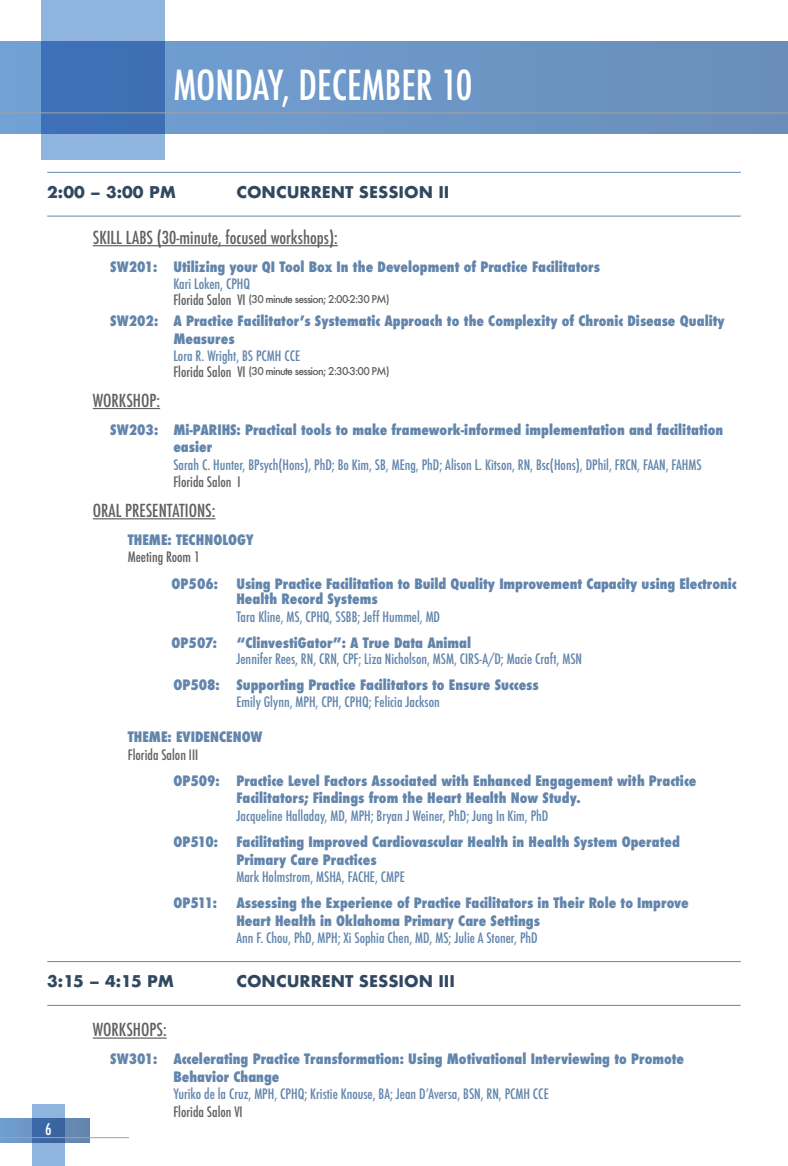
<style>
.page{position:relative;width:788px;height:1166px;background:#fff}
.page>*{position:absolute;margin:0;border:0;box-sizing:border-box;transform-origin:0 0}
.t1{font:500 condensed 40.25px "Futura";color:#fff}
.t2{font:500 condensed 17.5px "Futura";color:#606160}
.t3{font:700 15.75px "Futura";color:#314860}
.t4{font:500 condensed 15.75px "Futura";color:#fff}
.t5{font:800 condensed 14px/17.5px "Futura";color:#6285ac}
.t6{font:500 condensed 14px "Futura";color:#6285ac}
.t7{font:500 condensed 14px "Futura";color:#606160}
.t8{font:500 10.5px "Futura";letter-spacing:-.07em;color:#606160}
.s1{font-stretch:condensed;font-size:14px}
</style>
<div class="page">
<div style="left:41px;top:0;width:124px;height:159px;background:#8fb5df"></div>
<svg style="left:0;top:42px;width:788px;height:91px;background:#6590c2"></svg>
<hr style="left:0;top:113px;width:788px;height:1px;background:#a4a2a2">
<div style="left:32px;top:1104px;width:33px;height:62px;background:#8fb5df"></div>
<svg style="left:0;top:1118px;width:89px;height:24px;background:#5981b4"></svg>
<hr style="left:0;top:1137px;width:128px;height:1px;background:#a4a2a2">
<hr style="left:93px;top:245px;width:245px;height:1px;background:#606160">
<hr style="left:93px;top:408px;width:67px;height:1px;background:#606160">
<hr style="left:93px;top:518px;width:122px;height:1px;background:#606160">
<hr style="left:93px;top:1037px;width:74px;height:1px;background:#606160">
<hr style="left:47px;top:216px;width:693px;height:1px;background:#6285ac">
<hr style="left:47px;top:172px;width:693px;height:1px;background:#6285ac">
<hr style="left:47px;top:1004px;width:693px;height:1px;background:#6285ac">
<hr style="left:47px;top:961px;width:693px;height:1px;background:#6285ac">
<h1 class="t1" style="left:173px;top:59px;width:301px">MONDAY, DECEMBER 10</h1>
<p class="t3" style="left:47px;top:181px;width:130px">2:00 – 3:00 PM</p>
<p class="t3" style="left:236px;top:181px;width:215px">CONCURRENT SESSION II</p>
<p class="t2" style="left:93px;top:226px;width:246px">SKILL LABS (30-minute, focused workshops):</p>
<p class="t5" style="left:110px;top:258px;width:491px">SW201: Utilizing your QI Tool Box In the Development of Practice Facilitators</p>
<p class="t6" style="left:173px;top:275px;width:78px">Kari Loken, CPHQ</p>
<p class="t8" style="left:173px;top:292px;width:218px"><span class="s1">Florida Salon VI</span> (30 minute session; 2:00-2:30 PM)</p>
<p class="t5" style="left:173px;top:312px;width:553px;text-indent:-63px">SW202: A Practice Facilitator’s Systematic Approach to the Complexity of Chronic Disease Quality<br>Measures</p>
<p class="t6" style="left:173px;top:347px;width:128px">Lora R. Wright, BS PCMH CCE</p>
<p class="t8" style="left:173px;top:364px;width:218px"><span class="s1">Florida Salon VI</span> (30 minute session; 2:30-3:00 PM)</p>
<p class="t2" style="left:93px;top:389px;width:69px">WORKSHOP:</p>
<p class="t5" style="left:173px;top:421px;width:551px;text-indent:-63px">SW203: Mi-PARIHS: Practical tools to make framework-informed implementation and facilitation easier</p>
<p class="t6" style="left:173px;top:455px;width:530px">Sarah C. Hunter, BPsych(Hons), PhD; Bo Kim, SB, MEng, PhD; Alison L. Kitson, RN, Bsc(Hons), DPhil, FRCN, FAAN, FAHMS</p>
<p class="t7" style="left:173px;top:473px;width:69px">Florida Salon I</p>
<p class="t2" style="left:93px;top:499px;width:124px">ORAL PRESENTATIONS:</p>
<p class="t5" style="left:128px;top:531px;width:127px">THEME: TECHNOLOGY</p>
<p class="t7" style="left:128px;top:548px;width:74px">Meeting Room 1</p>
<p class="t5" style="left:172px;top:575px;width:48px">OP506:</p>
<p class="t5" style="left:236px;top:576px;width:501px;line-height:15.8px">Using Practice Facilitation to Build Quality Improvement Capacity using Electronic<br>Health Record Systems</p>
<p class="t6" style="left:236px;top:608px;width:205px">Tara Kline, MS, CPHQ, SSBB; Jeff Hummel, MD</p>
<p class="t5" style="left:172px;top:634px;width:47px">OP507:</p>
<p class="t5" style="left:236px;top:634px;width:236px">“ClinvestiGator”: A True Data Animal</p>
<p class="t6" style="left:236px;top:650px;width:347px">Jennifer Rees, RN, CRN, CPF; Liza Nicholson, MSM, CIRS-A/D; Macie Craft, MSN</p>
<p class="t5" style="left:173px;top:676px;width:367px">OP508: Supporting Practice Facilitators to Ensure Success</p>
<p class="t6" style="left:236px;top:693px;width:205px">Emily Glynn, MPH, CPH, CPHQ; Felicia Jackson</p>
<p class="t5" style="left:128px;top:728px;width:136px">THEME: EVIDENCENOW</p>
<p class="t7" style="left:128px;top:745px;width:72px">Florida Salon III</p>
<p class="t5" style="left:236px;top:772px;width:461px;text-indent:-63px">OP509: Practice Level Factors Associated with Enhanced Engagement with Practice<br>Facilitators; Findings from the Heart Health Now Study.</p>
<p class="t6" style="left:236px;top:806px;width:313px">Jacqueline Halladay, MD, MPH; Bryan J Weiner, PhD; Jung In Kim, PhD</p>
<p class="t5" style="left:173px;top:833px;width:46px">OP510:</p>
<p class="t5" style="left:236px;top:833px;width:445px">Facilitating Improved Cardiovascular Health in Health System Operated<br>Primary Care Practices</p>
<p class="t6" style="left:236px;top:868px;width:170px">Mark Holmstrom, MSHA, FACHE, CMPE</p>
<p class="t5" style="left:173px;top:894px;width:45px">OP511:</p>
<p class="t5" style="left:236px;top:894px;width:454px">Assessing the Experience of Practice Facilitators in Their Role to Improve<br>Heart Health in Oklahoma Primary Care Settings</p>
<p class="t6" style="left:236px;top:929px;width:303px">Ann F. Chou, PhD, MPH; Xi Sophia Chen, MD, MS; Julie A Stoner, PhD</p>
<p class="t3" style="left:47px;top:969px;width:128px">3:15 – 4:15 PM</p>
<p class="t3" style="left:236px;top:969px;width:220px">CONCURRENT SESSION III</p>
<p class="t2" style="left:93px;top:1018px;width:75px">WORKSHOPS:</p>
<p class="t5" style="left:173px;top:1050px;width:512px;text-indent:-63px">SW301: Accelerating Practice Transformation: Using Motivational Interviewing to Promote<br>Behavior Change</p>
<p class="t6" style="left:173px;top:1085px;width:377px">Yuriko de la Cruz, MPH, CPHQ; Kristie Knouse, BA; Jean D’Aversa, BSN, RN, PCMH CCE</p>
<p class="t7" style="left:173px;top:1102px;width:71px">Florida Salon VI</p>
<p class="t4" style="left:45px;top:1119px;width:8px">6</p>
</div>
